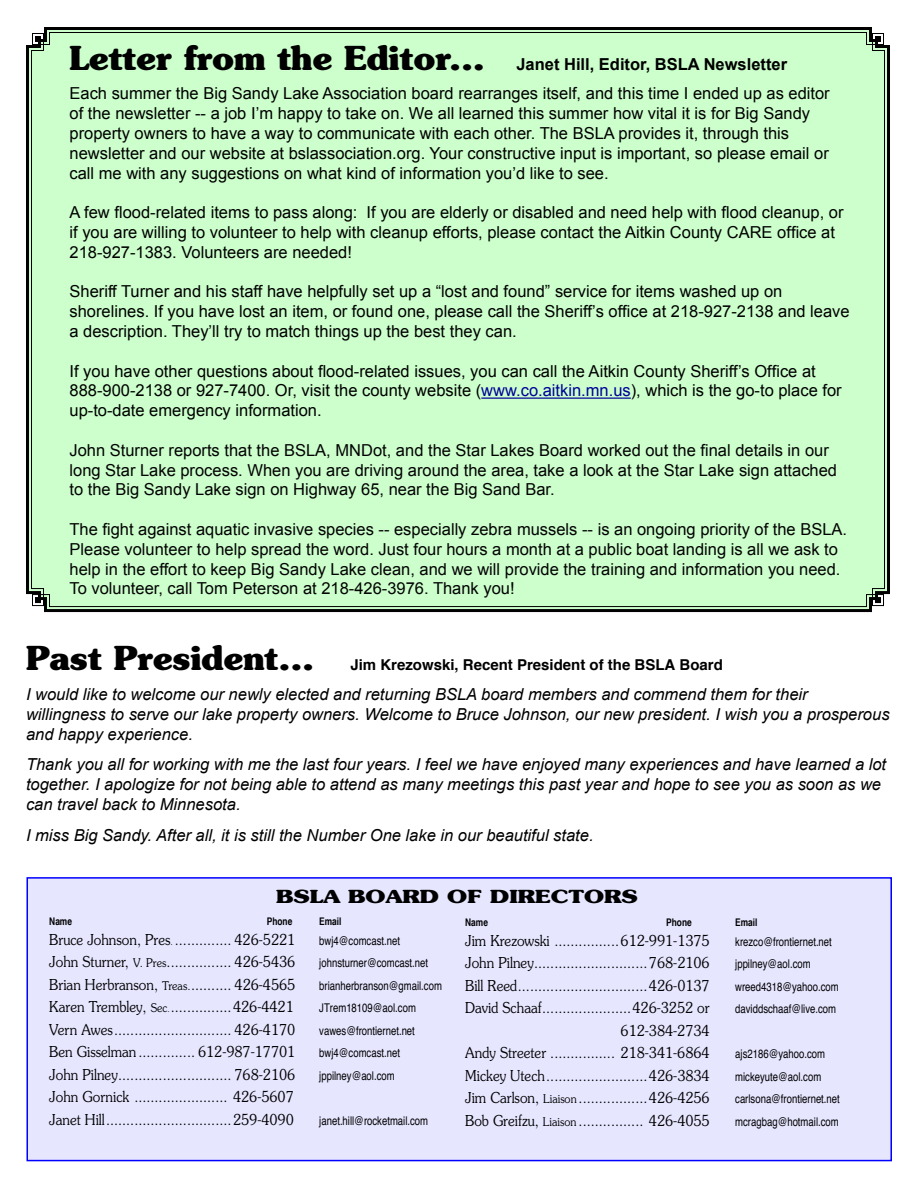
<style>
.page{position:relative;width:918px;height:1188px;background:#fff}
.page>*{position:absolute;margin:0;border:0;box-sizing:border-box;transform-origin:0 0}
.t1{font:700 33px "Souvenir";color:#000}
.t2{font:700 18px "Souvenir";color:#000;scale:1.25 1}
.t3{font:16.5px/19.8px "Arial";color:#000}
.t4{font:16.5px/19.8px "Arial";color:#030303}
.t5{font:italic 16.5px/19.8px "Arial";color:#000}
.t6{font:700 16.5px "Arial";color:#000}
.t7{font:300 15px/22.5px "Souvenir";color:#000;text-align:right;scale:.9 1}
.t8{font:700 15px "Helvetica";color:#000}
.t9{font:condensed 12px "Helvetica";color:#000}
.t10{font:700 condensed 10.5px "Helvetica";color:#000}
.s1{color:#009}
.s2{font-family:"Souvenir";font-size:33px}
.s3{font-size:9px}
.s4{font-size:12px}
</style>
<div class="page">
<svg style="left:26px;top:27px;width:864px;height:586px;background:#4e5b4e"></svg>
<div style="left:31px;top:31px;width:855px;height:577px;background:#cfc"></div>
<hr style="left:481px;top:398px;width:150px;height:1px;background:#009">
<div style="left:26px;top:877px;width:866px;height:284px;background:#e6e6ff;border:2px solid #00f"></div>
<h1 class="t1" style="left:70px;top:37px;width:417px">Letter from the Editor...</h1>
<p class="t6" style="left:516px;top:53px;width:163px">Janet Hill, Editor, BSLA</p>
<p class="t6" style="left:704px;top:53px;width:85px">Newsletter</p>
<p class="t3" style="left:70px;top:84px;width:762px">Each summer the Big Sandy Lake Association board rearranges itself, and this time I ended up as editor of the newsletter -- a job I’m happy to take on. We all learned this summer how vital it is for Big Sandy property owners to have a way to communicate with each other. The BSLA provides it, through this newsletter and our website at bslassociation.org. Your constructive input is important, so please email or call me with any suggestions on what kind of information you’d like to see.</p>
<p class="t3" style="left:70px;top:202px;width:776px">A few flood-related items to pass along: If you are elderly or disabled and need help with flood cleanup, or if you are willing to volunteer to help with cleanup efforts, please contact the Aitkin County CARE office at<br>218-927-1383. Volunteers are needed!</p>
<p class="t3" style="left:70px;top:282px;width:782px">Sheriff Turner and his staff have helpfully set up a “lost and found” service for items washed up on shorelines. If you have lost an item, or found one, please call the Sheriff’s office at 218-927-2138 and leave a description. They’ll try to match things up the best they can.</p>
<p class="t3" style="left:70px;top:361px;width:774px">If you have other questions about flood-related issues, you can call the Aitkin County Sheriff’s Office at<br>888-900-2138 or 927-7400. Or, visit the county website (<span class="s1">www.co.aitkin.mn.us</span>), which is the go-to place for up-to-date emergency information.</p>
<p class="t4" style="left:70px;top:440px;width:769px">John Sturner reports that the BSLA, MNDot, and the Star Lakes Board worked out the final details in our long Star Lake process. When you are driving around the area, take a look at the Star Lake sign attached to the Big Sandy Lake sign on Highway 65, near the Big Sand Bar.</p>
<p class="t4" style="left:70px;top:519px;width:779px">The fight against aquatic invasive species -- especially zebra mussels -- is an ongoing priority of the BSLA.<br>Please volunteer to help spread the word. Just four hours a month at a public boat landing is all we ask to help in the effort to keep Big Sandy Lake clean, and we will provide the training and information you need.<br>To volunteer, call Tom Peterson at 218-426-3976. Thank you!</p>
<p class="t8" style="left:26px;top:652px;width:698px"><span class="s2">Past President...</span> Jim Krezowski, Recent President of the BSLA Board</p>
<p class="t5" style="left:26px;top:684px;width:865px">I would like to welcome our newly elected and returning BSLA board members and commend them for their willingness to serve our lake property owners. Welcome to Bruce Johnson, our new president. I wish you a prosperous and happy experience.</p>
<p class="t5" style="left:26px;top:755px;width:862px">Thank you all for working with me the last four years. I feel we have enjoyed many experiences and have learned a lot together. I apologize for not being able to attend as many meetings this past year and hope to see you as soon as we can travel back to Minnesota.</p>
<p class="t5" style="left:26px;top:825px;width:569px">I miss Big Sandy. After all, it is still the Number One lake in our beautiful state.</p>
<p class="t2" style="left:276px;top:884px;width:288px">BSLA Board of Directors</p>
<p class="t10" style="left:465px;top:916px;width:24px">Name</p>
<p class="t10" style="left:666px;top:916px;width:27px">Phone</p>
<p class="t10" style="left:735px;top:916px;width:24px">Email</p>
<p class="t7" style="left:465px;top:929px;width:273px">Jim Krezowski ................612-991-1375</p>
<p class="t9" style="left:735px;top:934px;width:98px">krezco@frontiernet.net</p>
<p class="t7" style="left:465px;top:952px;width:273px">John Pilney............................768-2106</p>
<p class="t9" style="left:735px;top:957px;width:77px">jppilney@aol.com</p>
<p class="t7" style="left:465px;top:974px;width:273px">Bill Reed................................426-0137</p>
<p class="t9" style="left:735px;top:979px;width:105px">wreed4318@yahoo.com</p>
<p class="t7" style="left:465px;top:997px;width:273px">David Schaaf......................426-3252 or</p>
<p class="t9" style="left:735px;top:1002px;width:102px">daviddschaaf@live.com</p>
<p class="t7" style="left:465px;top:1019px;width:273px">612-384-2734<br>Andy Streeter ................ 218-341-6864</p>
<p class="t10" style="left:49px;top:915px;width:24px">Name</p>
<p class="t10" style="left:267px;top:915px;width:27px">Phone</p>
<p class="t10" style="left:319px;top:915px;width:24px">Email</p>
<p class="t7" style="left:49px;top:928px;width:275px">Bruce Johnson, Pres<span class="s3">.</span> .............. 426-5221</p>
<p class="t9" style="left:319px;top:933px;width:82px">bwj4@comcast.net</p>
<p class="t7" style="left:49px;top:951px;width:275px">John Sturner, <span class="s4">V. Pres</span>................ 426-5436</p>
<p class="t9" style="left:319px;top:956px;width:110px">johnsturner@comcast.net</p>
<p class="t7" style="left:49px;top:973px;width:275px">Brian Herbranson, <span class="s4">Treas.</span>.......... 426-4565</p>
<p class="t9" style="left:319px;top:978px;width:124px">brianherbranson@gmail.com</p>
<p class="t7" style="left:49px;top:996px;width:273px">Karen Trembley, <span class="s4">Sec</span><span class="s3">.</span>...............426-4421</p>
<p class="t9" style="left:319px;top:1001px;width:98px">JTrem18109@aol.com</p>
<p class="t7" style="left:49px;top:1018px;width:275px">Vern Awes............................. 426-4170</p>
<p class="t9" style="left:319px;top:1023px;width:97px">vawes@frontiernet.net</p>
<p class="t7" style="left:49px;top:1041px;width:275px">Ben Gisselman.............. 612-987-17701</p>
<p class="t9" style="left:319px;top:1046px;width:82px">bwj4@comcast.net</p>
<p class="t7" style="left:49px;top:1063px;width:275px">John Pilney............................ 768-2106</p>
<p class="t9" style="left:319px;top:1068px;width:77px">jppilney@aol.com</p>
<p class="t7" style="left:49px;top:1086px;width:273px;text-align:left">John Gornick ....................... 426-5607<br>Janet Hill...............................259-4090</p>
<p class="t9" style="left:735px;top:1047px;width:91px">ajs2186@yahoo.com</p>
<p class="t7" style="left:465px;top:1064px;width:273px">Mickey Utech.........................426-3834</p>
<p class="t9" style="left:735px;top:1069px;width:88px">mickeyute@aol.com</p>
<p class="t7" style="left:465px;top:1087px;width:273px">Jim Carlson, <span class="s4">Liaison</span> .................426-4256</p>
<p class="t9" style="left:735px;top:1092px;width:106px">carlsona@frontiernet.net</p>
<p class="t7" style="left:465px;top:1109px;width:273px">Bob Greifzu, <span class="s4">Liaison</span> ................ 426-4055</p>
<p class="t9" style="left:735px;top:1114px;width:105px">mcragbag@hotmail.com</p>
<p class="t9" style="left:319px;top:1113px;width:110px">janet.hill@rocketmail.com</p>
</div>
